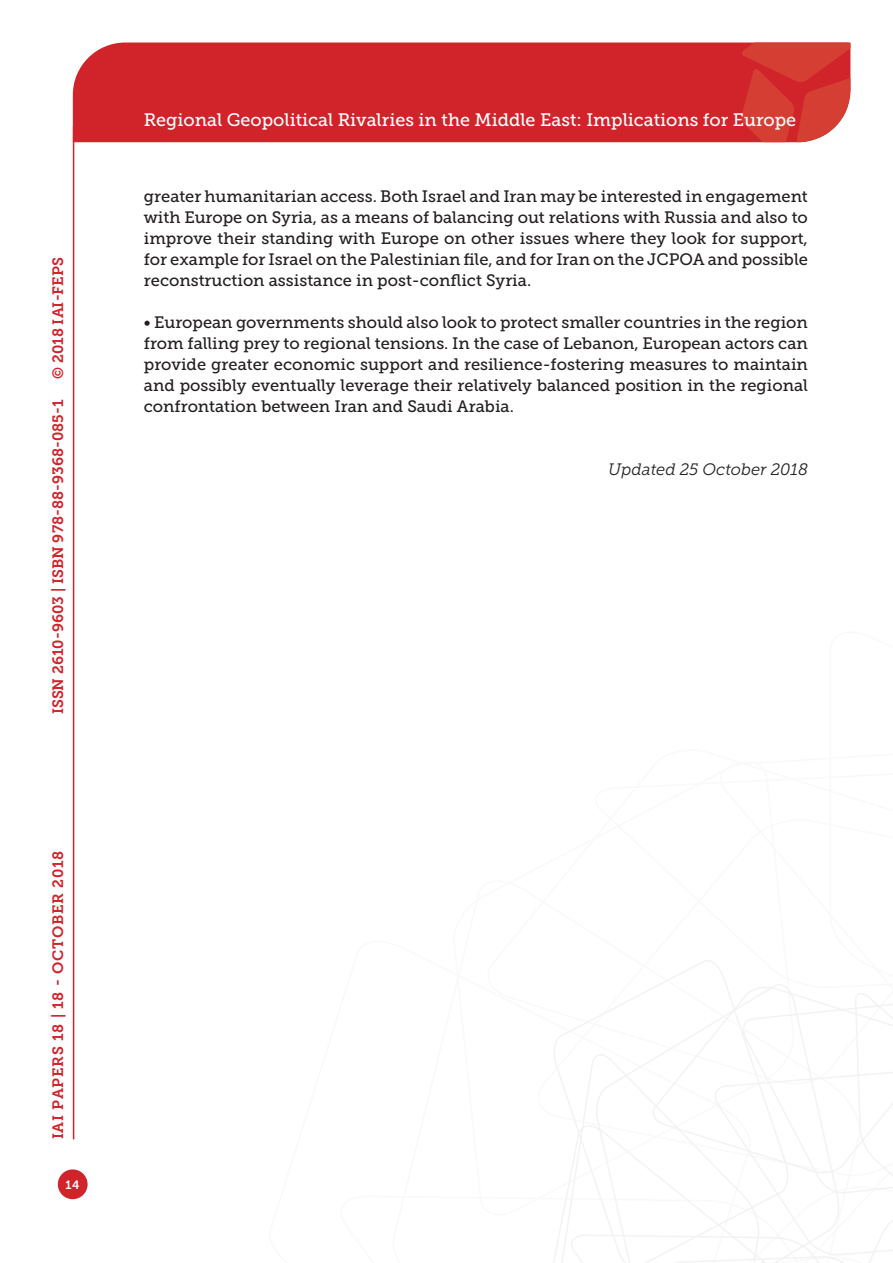
<style>
.page{position:relative;width:893px;height:1263px;background:#fff}
.page>*{position:absolute;margin:0;border:0;box-sizing:border-box;transform-origin:0 0}
.t1{font:18px "Museo Slab 500";color:#fff}
.Testo{font:16.5px/21px "Museo Slab 500";color:#231f20;text-align:justify}
.Testo-2{font:italic 16.5px "Museo Slab 300";color:#231f20}
.t2{font:15px "Museo Slab 700";color:#d1232a}
.t3{font:15px "Museo Slab 700";letter-spacing:.05em;color:#d1232a}
.t4{font:12px "Museo Slab 700";color:#fff}
</style>
<div class="page">
<svg style="left:553px;top:960px;width:340px;height:303px"></svg>
<div style="left:73px;top:43px;width:668px;height:99px;background:#d1232a"></div>
<svg style="left:741px;top:43px;width:109px;height:99px;background:#d6413a"></svg>
<div style="left:58px;top:1169px;width:30px;height:30px;background:#d1232a;border-radius:50%"></div>
<hr style="left:73px;top:126px;width:1px;height:1013px;background:#d1232a">
<p class="t2" style="left:50px;top:379px;width:123px;rotate:-90deg">© 2018 IAI-FEPS</p>
<p class="t2" style="left:49px;top:714px;width:316px;rotate:-90deg">ISSN 2610-9603 | ISBN 978-88-9368-085-1</p>
<p class="t3" style="left:50px;top:1139px;width:290px;rotate:-90deg">IAI PAPERS 18 | 18 - OCTOBER 2018</p>
<p class="t4" style="left:66px;top:1178px;width:16px">14</p>
<p class="t1" style="left:144px;top:110px;width:654px">Regional Geopolitical Rivalries in the Middle East: Implications for Europe</p>
<p class="Testo" style="left:144px;top:186px;width:666px">greater humanitarian access. Both Israel and Iran may be interested in engagement with Europe on Syria, as a means of balancing out relations with Russia and also to improve their standing with Europe on other issues where they look for support, for example for Israel on the Palestinian file, and for Iran on the JCPOA and possible reconstruction assistance in post-conflict Syria.</p>
<p class="Testo" style="left:144px;top:312px;width:666px">• European governments should also look to protect smaller countries in the region from falling prey to regional tensions. In the case of Lebanon, European actors can provide greater economic support and resilience-fostering measures to maintain and possibly eventually leverage their relatively balanced position in the regional confrontation between Iran and Saudi Arabia.</p>
<p class="Testo-2" style="left:608px;top:460px;width:201px">Updated 25 October 2018</p>
</div>
